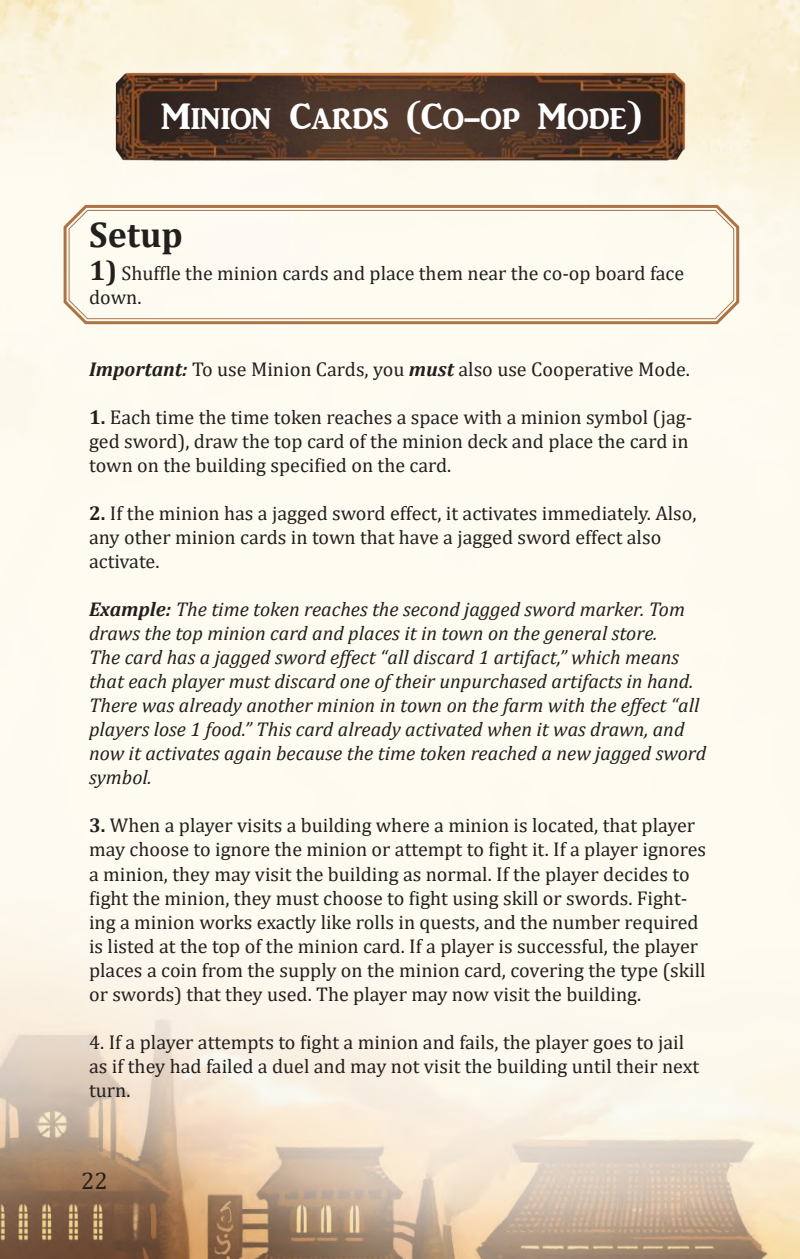
<style>
.page{position:relative;width:800px;height:1259px;background:#fff}
.page>*{position:absolute;margin:0;border:0;box-sizing:border-box;transform-origin:0 0}
.t1{font:38px "ARJULIAN";color:#fff}
.t2{font:700 36px "Cambria";color:#241f1f}
.t3{font:24px "Cambria";color:#241f1f}
.t4{font:20px/24px "Cambria";color:#241f1f}
.t5{font:italic 20px/24px "Cambria";color:#241f1f}
.s1{font-weight:700;font-size:28px}
.s2{font-weight:700;font-style:italic}
.s3{font-weight:700}
</style>
<div class="page">
<img style="left:0;top:0;width:799px;height:1259px">
<img style="left:108px;top:70px;width:584px;height:94px">
<svg style="left:61px;top:202px;width:680px;height:125px"></svg>
<div style="left:69px;top:210px;width:665px;height:109px;border:1px solid #ac7346;border-radius:18px"></div>
<h1 class="t1" style="left:161px;top:96px;width:481px">Minion Cards (Co-op Mode)</h1>
<h2 class="t2" style="left:89px;top:209px;width:95px">Setup</h2>
<p class="t4" style="left:89px;top:261px;width:596px"><span class="s1">1)</span> Shuffle the minion cards and place them near the co-op board face down.</p>
<p class="t4" style="left:89px;top:357px;width:602px"><span class="s2">Important:</span> To use Minion Cards, you <span class="s2">must</span> also use Cooperative Mode.</p>
<p class="t4" style="left:89px;top:405px;width:604px"><span class="s3">1.</span> Each time the time token reaches a space with a minion symbol (jag&shy;ged sword), draw the top card of the minion deck and place the card in town on the building specified on the card.</p>
<p class="t4" style="left:89px;top:501px;width:609px"><span class="s3">2.</span> If the minion has a jagged sword effect, it activates immediately. Also, any other minion cards in town that have a jagged sword effect also activate.</p>
<p class="t5" style="left:89px;top:597px;width:618px"><span class="s3">Example:</span> The time token reaches the second jagged sword marker. Tom draws the top minion card and places it in town on the general store.<br>The card has a jagged sword effect “all discard 1 artifact,” which means that each player must discard one of their unpurchased artifacts in hand.<br>There was already another minion in town on the farm with the effect “all players lose 1 food.” This card already activated when it was drawn, and now it activates again because the time token reached a new jagged sword symbol.</p>
<p class="t4" style="left:89px;top:813px;width:618px"><span class="s3">3.</span> When a player visits a building where a minion is located, that player may choose to ignore the minion or attempt to fight it. If a player ignores a minion, they may visit the building as normal. If the player decides to fight the minion, they must choose to fight using skill or swords. Fight&shy;ing a minion works exactly like rolls in quests, and the number required is listed at the top of the minion card. If a player is successful, the player places a coin from the supply on the minion card, covering the type (skill or swords) that they used. The player may now visit the building.</p>
<p class="t4" style="left:89px;top:1029px;width:611px">4. If a player attempts to fight a minion and fails, the player goes to jail as if they had failed a duel and may not visit the building until their next turn.</p>
<p class="t3" style="left:81px;top:1166px;width:28px">22</p>
</div>
